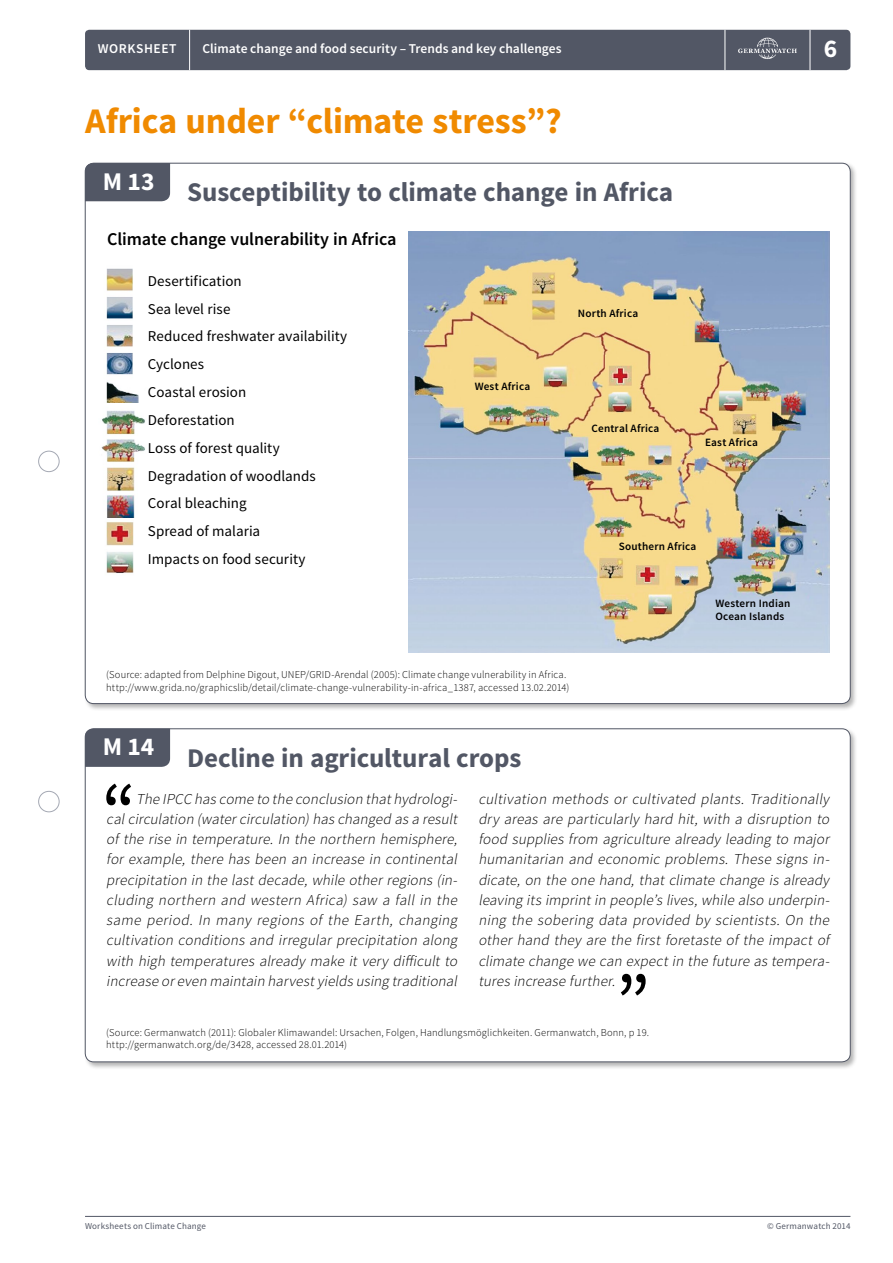
<style>
.page{position:relative;width:893px;height:1263px;background:#fff}
.page>*{position:absolute;margin:0;border:0;box-sizing:border-box;transform-origin:0 0}
.Zwischenüberschrift{font:700 36px "Source Sans Pro";letter-spacing:-.005em;color:#f08a00}
.Zwischenüberschrift-2{font:700 27px "Source Sans Pro";letter-spacing:-.005em;color:#525765}
.t1{font:700 25.5px "Source Sans Pro";color:#fff}
.t2{font:600 18px "Source Sans Pro";letter-spacing:-.005em;color:#000}
.AB-fließ_2013_kursiv{font:italic 300 15px/20.2px "Source Sans Pro";color:#000;text-align:justify}
.t3{font:15px "Source Sans Pro";letter-spacing:.005em;color:#000}
.t4{font:600 13.5px "Source Sans Pro";letter-spacing:.005em;color:#fff}
.t5{font:600 13.5px "Source Sans Pro";letter-spacing:.04em;color:#fff}
.t6{font:600 11.25px/12.8px "Source Sans Pro";letter-spacing:.015em;color:#000}
.t7{font:300 10.5px "Source Sans Pro";letter-spacing:.015em;color:#000}
.t8{font:9px "Source Sans Pro";letter-spacing:.02em;color:#525765}
</style>
<div class="page">
<div style="left:84px;top:161px;width:774px;height:550px;background:#000;opacity:.3"></div>
<div style="left:85px;top:163px;width:765px;height:541px;background:#fff;border-radius:9px"></div>
<div style="left:85px;top:30px;width:765px;height:40px;background:#525765;border-radius:4px"></div>
<svg style="left:738px;top:38px;width:59px;height:21px"></svg>
<img style="left:408px;top:232px;width:421px;height:420px">
<img style="left:106px;top:268px;width:33px;height:135px">
<img style="left:101px;top:410px;width:44px;height:108px">
<img style="left:106px;top:522px;width:28px;height:51px">
<div style="left:84px;top:727px;width:774px;height:343px;background:#000;opacity:.3"></div>
<div style="left:85px;top:729px;width:765px;height:333px;background:#fff;border-radius:9px"></div>
<div style="left:85px;top:729px;width:85px;height:38px;background:#525765"></div>
<svg style="left:106px;top:783px;width:25px;height:22px"></svg>
<svg style="left:621px;top:974px;width:25px;height:21px"></svg>
<div style="left:38px;top:451px;width:22px;height:21px;border:1px solid #a4a8b3;border-radius:50%"></div>
<div style="left:38px;top:791px;width:22px;height:21px;border:1px solid #a4a8b3;border-radius:50%"></div>
<div style="left:85px;top:163px;width:85px;height:38px;background:#525765"></div>
<hr style="left:810px;top:30px;width:1px;height:40px;background:#fff">
<hr style="left:725px;top:30px;width:1px;height:40px;background:#fff">
<hr style="left:189px;top:30px;width:1px;height:40px;background:#fff">
<hr style="left:85px;top:1216px;width:765px;height:1px;background:#525765">
<p class="t5" style="left:98px;top:40px;width:80px">WORKSHEET</p>
<p class="t4" style="left:202px;top:40px;width:361px">Climate change and food security – Trends and key challenges</p>
<p class="Zwischenüberschrift" style="left:85px;top:98px;width:478px">Africa under “climate stress”?</p>
<h1 class="t1" style="left:103px;top:165px;width:53px">M 13</h1>
<p class="Zwischenüberschrift-2" style="left:187px;top:175px;width:488px">Susceptibility to climate change in Africa</p>
<p class="t2" style="left:107px;top:228px;width:291px">Climate change vulnerability in Africa</p>
<p class="t3" style="left:148px;top:271px;width:95px">Desertification</p>
<p class="t3" style="left:148px;top:299px;width:84px">Sea level rise</p>
<p class="t3" style="left:148px;top:327px;width:201px">Reduced freshwater availability</p>
<p class="t3" style="left:148px;top:355px;width:58px">Cyclones</p>
<p class="t3" style="left:148px;top:383px;width:100px">Coastal erosion</p>
<p class="t3" style="left:148px;top:411px;width:88px">Deforestation</p>
<p class="t3" style="left:148px;top:438px;width:133px">Loss of forest quality</p>
<p class="t3" style="left:148px;top:466px;width:169px">Degradation of woodlands</p>
<p class="t3" style="left:148px;top:494px;width:100px">Coral bleaching</p>
<p class="t3" style="left:148px;top:522px;width:114px">Spread of malaria</p>
<p class="t3" style="left:148px;top:550px;width:159px">Impacts on food security</p>
<p class="t6" style="left:475px;top:380px;width:57px">West Africa</p>
<p class="t6" style="left:578px;top:307px;width:62px">North Africa</p>
<p class="t6" style="left:592px;top:422px;width:69px">Central Africa</p>
<p class="t6" style="left:619px;top:540px;width:79px">Southern Africa</p>
<p class="t6" style="left:705px;top:436px;width:54px">East Africa</p>
<p class="t6" style="left:715px;top:597px;width:76px">Western Indian<br>Ocean Islands</p>
<p class="t7" style="left:106px;top:669px;width:461px">(Source: adapted from Delphine Digout, UNEP/GRID-Arendal (2005): Climate change vulnerability in Africa.</p>
<p class="t7" style="left:106px;top:681px;width:465px">http://www.grida.no/graphicslib/detail/climate-change-vulnerability-in-africa_1387, accessed 13.02.2014)</p>
<p class="t1" style="left:824px;top:32px;width:15px">6</p>
<h1 class="t1" style="left:103px;top:730px;width:53px">M 14</h1>
<p class="AB-fließ_2013_kursiv" style="left:106px;top:789px;width:356px;text-indent:30px">The IPCC has come to the conclusion thathydrologi&shy;calcirculation (watercirculation)has changed as a result of the rise in temperature. In the northern hemisphere, for example, there has been an increase in continental precipitation in the last decade, while other regions (in&shy;cluding northern and western Africa) saw a fall in the same period. In many regions of the Earth, changing cultivation conditions and irregular precipitation along with high temperatures already make it very difficult to increase oreven maintain harvestyields using traditional</p>
<p class="AB-fließ_2013_kursiv" style="left:478px;top:789px;width:356px">cultivation methods or cultivated plants. Traditionally dry areas are particularly hard hit, with a disruption to food supplies from agriculture already leading to major humanitarian and economic problems. These signs in&shy;dicate, on the one hand, that climate change is already leaving its imprintin people’s lives,while also underpin&shy;ning the sobering data provided by scientists. On the other hand they are the first foretaste of the impact of climate change we can expectin the future as tempera&shy;tures increase further.</p>
<p class="Zwischenüberschrift-2" style="left:187px;top:741px;width:336px">Decline in agricultural crops</p>
<p class="t7" style="left:106px;top:1026px;width:544px">(Source: Germanwatch (2011): Globaler Klimawandel: Ursachen, Folgen, Handlungsmöglichkeiten. Germanwatch, Bonn, p 19.</p>
<p class="t7" style="left:106px;top:1038px;width:242px">http://germanwatch.org/de/3428, accessed 28.01.2014)</p>
<p class="t8" style="left:85px;top:1220px;width:123px">Worksheets on Climate Change</p>
<p class="t8" style="left:767px;top:1220px;width:85px">© Germanwatch 2014</p>
</div>
